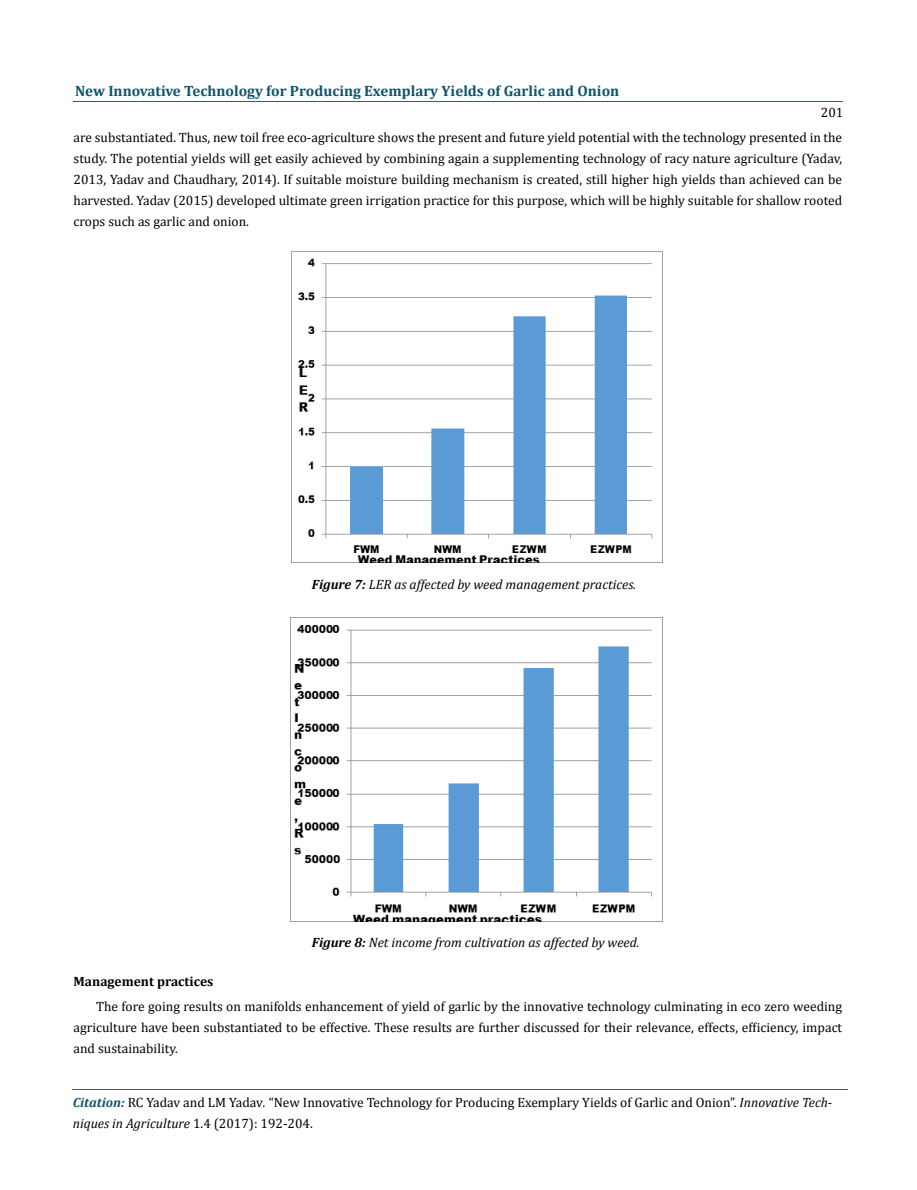
<style>
.page{position:relative;width:917px;height:1190px;background:#fff}
.page>*{position:absolute;margin:0;border:0;box-sizing:border-box;transform-origin:0 0}
.t1{font:700 15px "Cambria";color:#0e546a}
.t2{font:13.5px/21px "Cambria";color:#000;text-align:justify}
.t3{font:italic 13.5px "Cambria";color:#000}
.t4{font:700 13.5px "Cambria";color:#000}
.s1{font-weight:700}
.s2{font-weight:700;font-style:italic;font-size:13.35px;color:#0e546a}
.s3{font-style:italic}
</style>
<div class="page">
<hr style="left:74px;top:101px;width:769px;height:1px;background:#0d66b1">
<hr style="left:72px;top:1089px;width:775px;height:1px;background:#0d66b1">
<img style="left:291px;top:252px;width:362px;height:310px">
<img style="left:291px;top:617px;width:371px;height:304px">
<p class="t1" style="left:75px;top:82px;width:545px">New Innovative Technology for Producing Exemplary Yields of Garlic and Onion</p>
<p class="t2" style="left:74px;top:127px;width:770px">are substantiated. Thus, new toil free eco-agriculture shows the present and future yield potential with the technology presented in the study. The potential yields will get easily achieved by combining again a supplementing technology of racy nature agriculture (Yadav, 2013, Yadav and Chaudhary, 2014). If suitable moisture building mechanism is created, still higher high yields than achieved can be harvested. Yadav (2015) developed ultimate green irrigation practice for this purpose, which will be highly suitable for shallow rooted crops such as garlic and onion.</p>
<p class="t2" style="left:820px;top:102px;width:24px">201</p>
<p class="t3" style="left:312px;top:576px;width:326px"><span class="s1">Figure 7:</span> LER as affected by weed management practices.</p>
<p class="t3" style="left:312px;top:934px;width:329px"><span class="s1">Figure 8:</span> Net income from cultivation as affected by weed.</p>
<p class="t4" style="left:73px;top:973px;width:141px">Management practices</p>
<p class="t2" style="left:73px;top:996px;width:770px;text-indent:23px">The fore going results on manifolds enhancement of yield of garlic by the innovative technology culminating in eco zero weeding agriculture have been substantiated to be effective. These results are further discussed for their relevance, effects, efficiency, impact and sustainability.</p>
<p class="t2" style="left:73px;top:1091px;width:760px"><span class="s2">Citation:</span> RC Yadav and LM Yadav<span class="s3">.</span> “New Innovative Technology for Producing Exemplary Yields of Garlic and Onion”. <span class="s3">Innovative Tech&shy;niques in Agriculture</span> 1.4 (2017): 192-204.</p>
</div>
